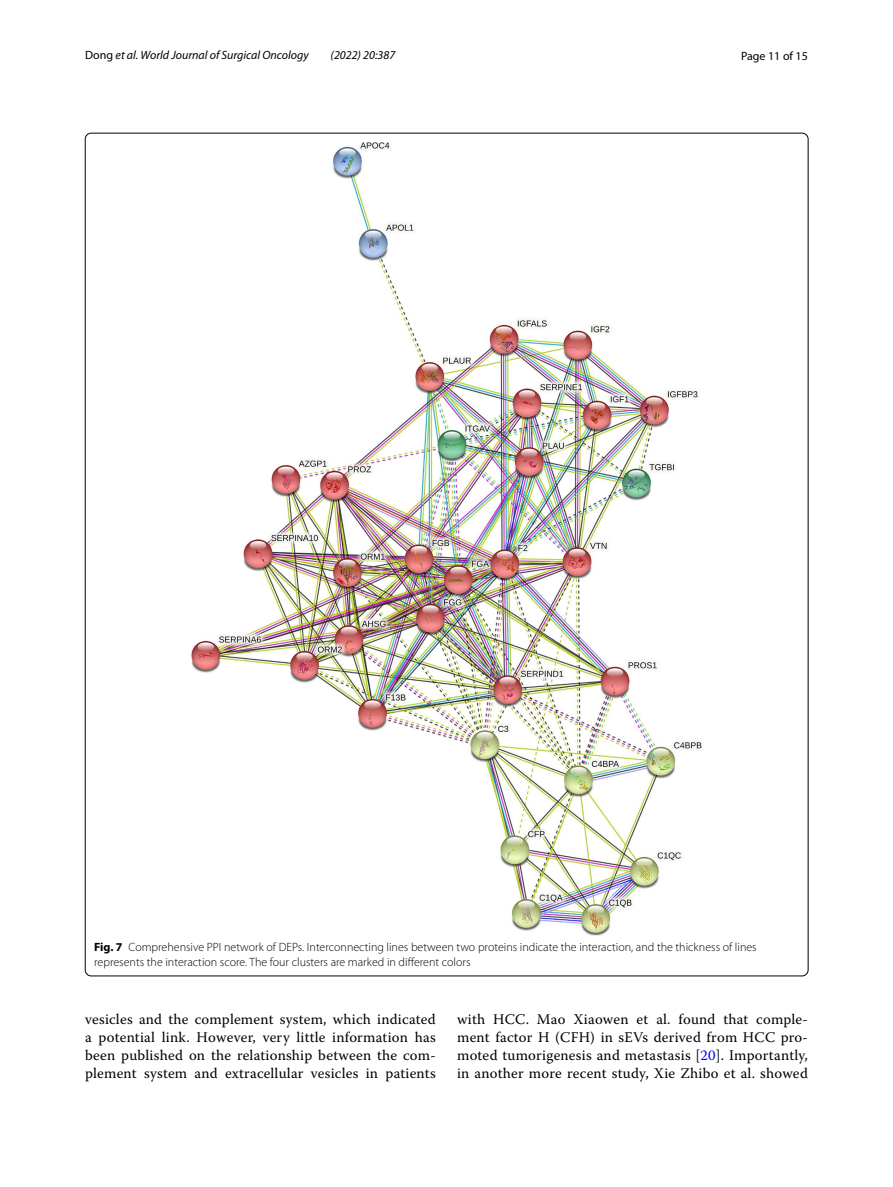
<style>
.page{position:relative;width:893px;height:1187px;background:#fff}
.page>*{position:absolute;margin:0;border:0;box-sizing:border-box;transform-origin:0 0}
.t1{font:14.7px/18px "Warnock Pro";letter-spacing:.015em;color:#000;text-align:justify}
.t2{font:300 12px/15px "Myriad Pro";color:#000}
.t3{font:italic 12px "Myriad Pro";color:#000}
.t4{font:12px "Myriad Pro";color:#000}
.s1{font-style:normal}
.s2{font-weight:700}
.s3{color:#00f}
</style>
<div class="page">
<img style="left:191px;top:142px;width:511px;height:793px">
<p class="t3" style="left:85px;top:48px;width:225px"><span class="s1">Dong</span> et al. World Journal of Surgical Oncology</p>
<p class="t3" style="left:331px;top:48px;width:66px">(2022) 20:387</p>
<p class="t4" style="left:741px;top:48px;width:68px">Page 11 of 15</p>
<p class="t2" style="left:94px;top:939px;width:664px"><span class="s2">Fig. 7</span> Comprehensive PPI network of DEPs. Interconnecting lines between two proteins indicate the interaction, and the thickness of lines represents the interaction score. The four clusters are marked in different colors</p>
<p class="t1" style="left:85px;top:1010px;width:352px">vesicles and the complement system, which indicated a potential link. However, very little information has been published on the relationship between the com&shy;plement system and extracellular vesicles in patients</p>
<p class="t1" style="left:457px;top:1010px;width:352px">with HCC. Mao Xiaowen et al. found that comple&shy;ment factor H (CFH) in sEVs derived from HCC pro&shy;moted tumorigenesis and metastasis [<span class="s3">20</span>]. Importantly, in another more recent study, Xie Zhibo et al. showed</p>
</div>
